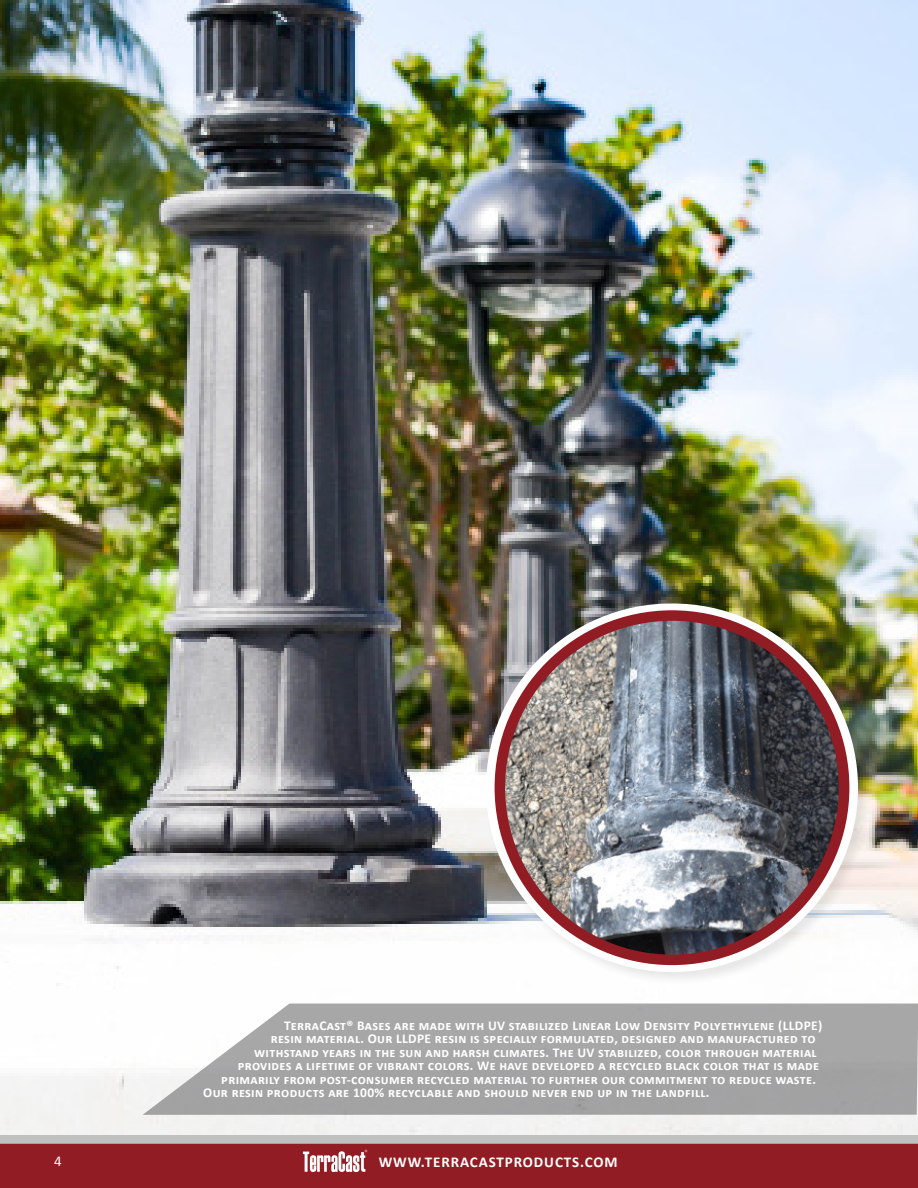
<style>
.page{position:relative;width:918px;height:1188px;background:#fff}
.page>*{position:absolute;margin:0;border:0;box-sizing:border-box;transform-origin:0 0}
.t1{font:700 15px "Calibri";letter-spacing:.06em;color:#fff}
.t2{font:15px "Calibri";color:#fff}
.Running_Header_-_Align_Left{font:700 13.5px "Calibri";letter-spacing:.025em;color:#fff}
</style>
<div class="page">
<div style="left:0;top:1142px;width:918px;height:46px;background:#911c23"></div>
<div style="left:0;top:1135px;width:918px;height:9px;background:#bfc1c0"></div>
<svg style="left:303px;top:1150px;width:64px;height:22px"></svg>
<img style="left:0;top:0;width:918px;height:1135px">
<div style="left:484px;top:601px;width:388px;height:385px;background:#231f20;opacity:.1"></div>
<svg style="left:486px;top:603px;width:372px;height:369px"></svg>
<img style="left:500px;top:616px;width:344px;height:344px;border-radius:172px">
<div style="left:495px;top:610px;width:354px;height:355px;border:10px solid #911c23;border-radius:50%"></div>
<svg style="left:143px;top:1004px;width:775px;height:111px;background:#adadae"></svg>
<p class="Running_Header_-_Align_Left" style="left:284px;top:1016px;width:540px">TerraCast® Bases are made with UV stabilized Linear Low Density Polyethylene (LLDPE)</p>
<p class="Running_Header_-_Align_Left" style="left:271px;top:1029px;width:546px">resin material. Our LLDPE resin is specially formulated, designed and manufactured to</p>
<p class="Running_Header_-_Align_Left" style="left:254px;top:1043px;width:564px">withstand years in the sun and harsh climates. The UV stabilized, color through material</p>
<p class="Running_Header_-_Align_Left" style="left:238px;top:1056px;width:583px">provides a lifetime of vibrant colors. We have developed a recycled black color that is made</p>
<p class="Running_Header_-_Align_Left" style="left:221px;top:1070px;width:596px">primarily from post-consumer recycled material to further our commitment to reduce waste.</p>
<p class="Running_Header_-_Align_Left" style="left:203px;top:1083px;width:508px">Our resin products are 100% recyclable and should never end up in the landfill.</p>
<p class="t2" style="left:54px;top:1151px;width:9px">4</p>
<p class="t1" style="left:379px;top:1152px;width:240px">WWW.TERRACASTPRODUCTS.COM</p>
</div>
